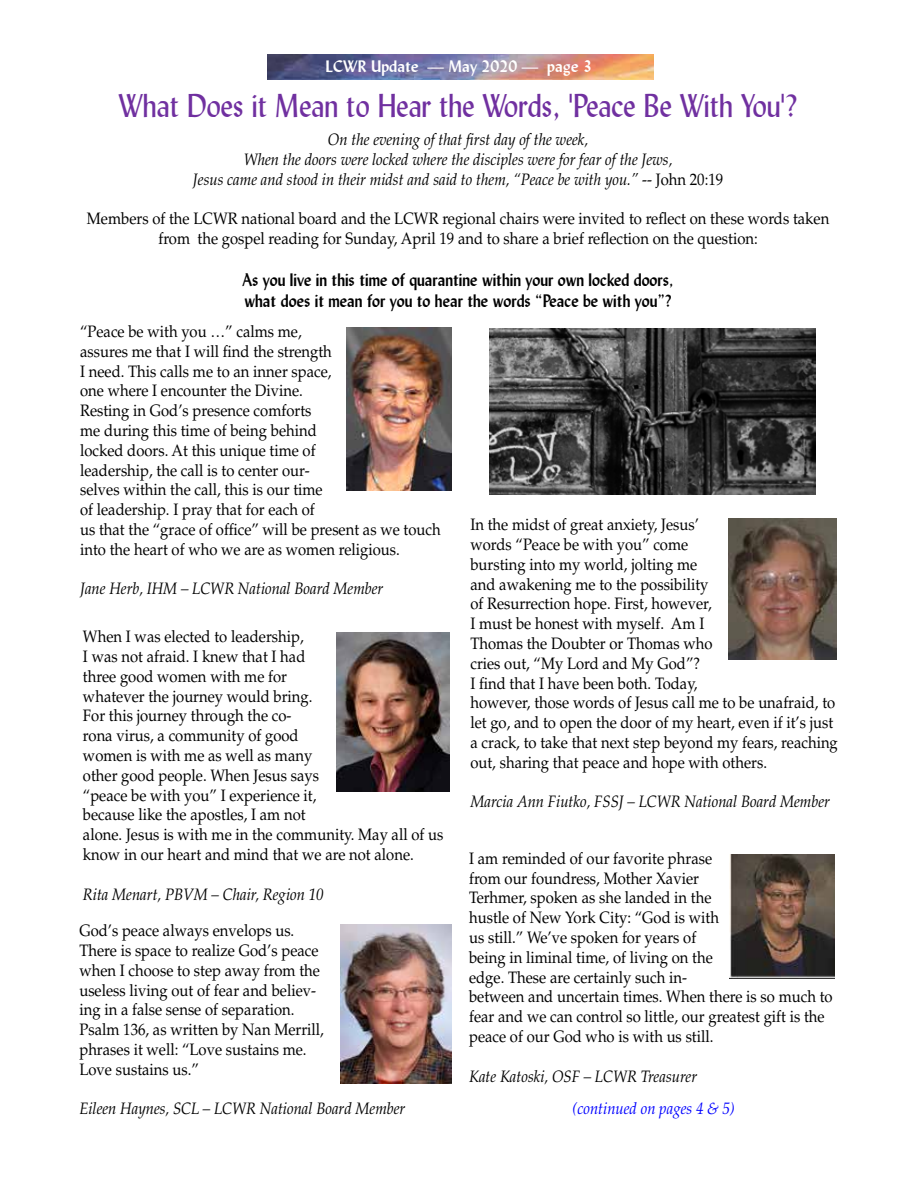
<style>
.page{position:relative;width:918px;height:1188px;background:#fff}
.page>*{position:absolute;margin:0;border:0;box-sizing:border-box;transform-origin:0 0}
.t1{font:33px "Lydian BT";color:#7030a0;scale:.9 1}
.t2{font:700 18px/21.6px "Lydian BT";color:#000;scale:.9 1}
.t3{font:16.5px/19.8px "Palatino LT Std";color:#000;scale:.9 1}
.t4{font:italic 16.5px/19.8px "Palatino LT Std";color:#000;text-align:center;scale:.9 1}
.t5{font:700 16.5px "Lydian BT";color:#fff}
.t6{font:italic 16.5px "Palatino LT Std";color:#00f;scale:.9 1}
.s1{font-style:normal}
</style>
<div class="page">
<img style="left:268px;top:54px;width:386px;height:26px">
<img style="left:347px;top:328px;width:105px;height:163px">
<img style="left:728px;top:518px;width:108px;height:142px">
<img style="left:337px;top:632px;width:112px;height:159px">
<img style="left:341px;top:924px;width:110px;height:159px">
<img style="left:490px;top:328px;width:325px;height:166px">
<img style="left:730px;top:854px;width:105px;height:124px">
<p class="t5" style="left:325px;top:56px;width:268px">LCWR Update — May 2020 — page 3</p>
<h1 class="t1" style="left:119px;top:86px;width:756px">What Does it Mean to Hear the Words, 'Peace Be With You'?</h1>
<p class="t4" style="left:193px;top:130px;width:591px">On the evening of that first day of the week,<br>When the doors were locked where the disciples were for fear of the Jews,<br>Jesus came and stood in their midst and said to them, “Peace be with you.” <span class="s1">-- John 20:19</span></p>
<p class="t3" style="left:87px;top:209px;width:826px;text-align:center">Members of the LCWR national board and the LCWR regional chairs were invited to reflect on these words taken from the gospel reading for Sunday, April 19 and to share a brief reflection on the question:</p>
<p class="t2" style="left:243px;top:268px;width:480px">As you live in this time of quarantine within your own locked doors, what does it mean for you to hear the words “Peace be with you”?</p>
<p class="t3" style="left:80px;top:322px;width:402px">“Peace be with you …” calms me,<br>assures me that I will find the strength<br>I need. This calls me to an inner space,<br>one where I encounter the Divine.<br>Resting in God’s presence comforts<br>me during this time of being behind<br>locked doors. At this unique time of<br>leadership, the call is to center our-<br>selves within the call, this is our time<br>of leadership. I pray that for each of<br>us that the “grace of office” will be present as we touch into the heart of who we are as women religious.</p>
<p class="t4" style="left:80px;top:579px;width:339px">Jane Herb, IHM – LCWR National Board Member</p>
<p class="t3" style="left:83px;top:627px;width:402px">When I was elected to leadership,<br>I was not afraid. I knew that I had<br>three good women with me for<br>whatever the journey would bring.<br>For this journey through the co-<br>rona virus, a community of good<br>women is with me as well as many<br>other good people. When Jesus says<br>“peace be with you” I experience it,<br>because like the apostles, I am not<br>alone. Jesus is with me in the community. May all of us know in our heart and mind that we are not alone.</p>
<p class="t4" style="left:83px;top:884px;width:269px">Rita Menart, PBVM – Chair, Region 10</p>
<p class="t3" style="left:79px;top:921px;width:273px">God’s peace always envelops us.<br>There is space to realize God’s peace when I choose to step away from the useless living out of fear and believ&shy;ing in a false sense of separation.<br>Psalm 136, as written by Nan Merrill, phrases it well: “Love sustains me.<br>Love sustains us.”</p>
<p class="t4" style="left:79px;top:1099px;width:364px">Eileen Haynes, SCL – LCWR National Board Member</p>
<p class="t3" style="left:470px;top:515px;width:410px">In the midst of great anxiety, Jesus’<br>words “Peace be with you” come<br>bursting into my world, jolting me<br>and awakening me to the possibility<br>of Resurrection hope. First, however,<br>I must be honest with myself. Am I<br>Thomas the Doubter or Thomas who<br>cries out, “My Lord and My God”?<br>I find that I have been both. Today,<br>however, those words of Jesus call me to be unafraid, to let go, and to open the door of my heart, even if it’s just a crack, to take that next step beyond my fears, reaching out, sharing that peace and hope with others.</p>
<p class="t4" style="left:470px;top:792px;width:401px">Marcia Ann Fiutko, FSSJ – LCWR National Board Member</p>
<p class="t3" style="left:469px;top:849px;width:406px">I am reminded of our favorite phrase<br>from our foundress, Mother Xavier<br>Terhmer, spoken as she landed in the<br>hustle of New York City: “God is with<br>us still.” We’ve spoken for years of<br>being in liminal time, of living on the<br>edge. These are certainly such in-<br>between and uncertain times. When there is so much to fear and we can control so little, our greatest gift is the peace of our God who is with us still.</p>
<p class="t4" style="left:469px;top:1066px;width:255px">Kate Katoski, OSF – LCWR Treasurer</p>
<p class="t6" style="left:572px;top:1099px;width:182px">(continued on pages 4 &amp; 5)</p>
</div>
